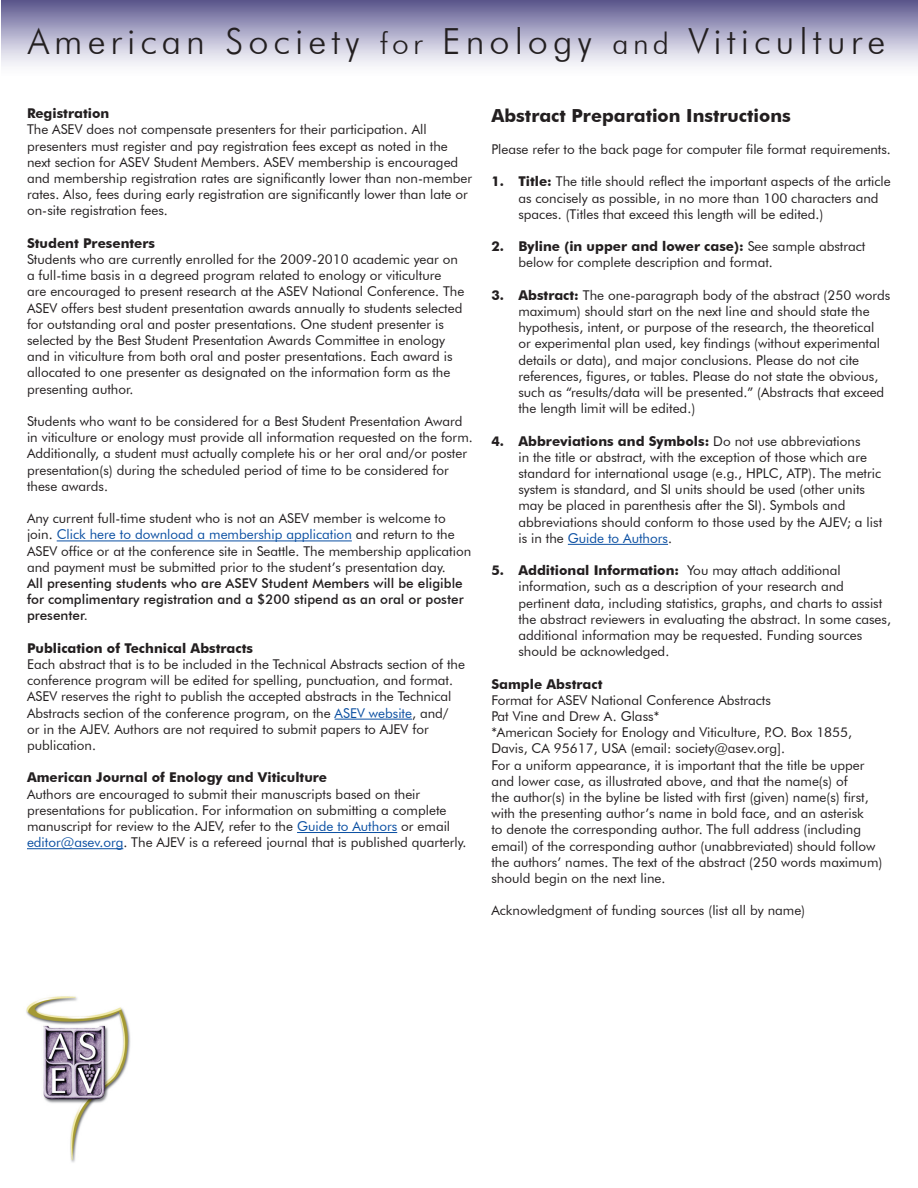
<style>
.page{position:relative;width:918px;height:1188px;background:#fff}
.page>*{position:absolute;margin:0;border:0;box-sizing:border-box;transform-origin:0 0}
.t1{font:300 36px "Futura BT";letter-spacing:.14em;color:#231f20}
.t2{font:700 18px "Futura BT";color:#231f20}
.t3{font:13.5px/16.2px "Futura BT";color:#231f20}
.t4{font:700 13.5px "Futura BT";color:#231f20}
.s1{font-size:30px}
.s2{color:#0a4fa2}
.s3{font-weight:500}
.s4{font-weight:700}
</style>
<div class="page">
<img style="left:26px;top:996px;width:105px;height:167px">
<hr style="left:57px;top:541px;width:295px;height:1px;background:#0a4fa2">
<hr style="left:335px;top:719px;width:77px;height:1px;background:#0a4fa2">
<hr style="left:297px;top:832px;width:100px;height:1px;background:#0a4fa2">
<hr style="left:27px;top:848px;width:96px;height:1px;background:#0a4fa2">
<hr style="left:568px;top:544px;width:100px;height:1px;background:#0a4fa2">
<div style="left:2px;top:0;width:916px;height:80px;background:linear-gradient(to bottom,#635f94,#fff)"></div>
<p class="t1" style="left:28px;top:19px;width:859px">American Society <span class="s1">for</span> Enology <span class="s1">and</span> Viticulture</p>
<p class="t4" style="left:27px;top:105px;width:84px">Registration</p>
<p class="t3" style="left:27px;top:121px;width:447px">The ASEV does not compensate presenters for their participation. All presenters must register and pay registration fees except as noted in the next section for ASEV Student Members. ASEV membership is encouraged and membership registration rates are significantly lower than non-member rates. Also, fees during early registration are significantly lower than late or on-site registration fees.</p>
<p class="t4" style="left:27px;top:235px;width:130px">Student Presenters</p>
<p class="t3" style="left:27px;top:251px;width:439px">Students who are currently enrolled for the 2009-2010 academic year on a full-time basis in a degreed program related to enology or viticulture<br>are encouraged to present research at the ASEV National Conference. The ASEV offers best student presentation awards annually to students selected for outstanding oral and poster presentations. One student presenter is selected by the Best Student Presentation Awards Committee in enology and in viticulture from both oral and poster presentations. Each award is allocated to one presenter as designated on the information form as the presenting author.</p>
<p class="t3" style="left:27px;top:413px;width:447px">Students who want to be considered for a Best Student Presentation Award in viticulture or enology must provide all information requested on the form.<br>Additionally, a student must actually complete his or her oral and/or poster presentation(s) during the scheduled period of time to be considered for these awards.</p>
<p class="t3" style="left:27px;top:510px;width:446px">Any current full-time student who is not an ASEV member is welcome to join. <span class="s2">Click here to download a membership application</span> and return to the ASEV office or at the conference site in Seattle. The membership application and payment must be submitted prior to the student’s presentation day.<br><span class="s3">All presenting students who are ASEV Student Members will be eligible for complimentary registration and a $200 stipend as an oral or poster presenter.</span></p>
<p class="t4" style="left:27px;top:640px;width:228px">Publication of Technical Abstracts</p>
<p class="t3" style="left:27px;top:656px;width:440px">Each abstract that is to be included in the Technical Abstracts section of the conference program will be edited for spelling, punctuation, and format.<br>ASEV reserves the right to publish the accepted abstracts in the Technical Abstracts section of the conference program, on the <span class="s2">ASEV website</span>, and/<br>or in the AJEV. Authors are not required to submit papers to AJEV for publication.</p>
<p class="t4" style="left:27px;top:769px;width:302px">American Journal of Enology and Viticulture</p>
<p class="t3" style="left:27px;top:786px;width:441px">Authors are encouraged to submit their manuscripts based on their presentations for publication. For information on submitting a complete manuscript for review to the AJEV, refer to the <span class="s2">Guide to Authors</span> or email <span class="s2">editor@asev.org</span>. The AJEV is a refereed journal that is published quarterly.</p>
<p class="t2" style="left:491px;top:104px;width:301px">Abstract Preparation Instructions</p>
<p class="t3" style="left:491px;top:141px;width:401px">Please refer to the back page for computer file format requirements.</p>
<p class="t3" style="left:518px;top:173px;width:374px;text-indent:-27px"><span class="s4">1. Title:</span> The title should reflect the important aspects of the article as concisely as possible, in no more than 100 characters and spaces. (Titles that exceed this length will be edited.)</p>
<p class="t3" style="left:518px;top:238px;width:349px;text-indent:-27px"><span class="s4">2. Byline (in upper and lower case):</span> See sample abstract below for complete description and format.</p>
<p class="t3" style="left:518px;top:287px;width:373px;text-indent:-27px"><span class="s4">3. Abstract:</span> The one-paragraph body of the abstract (250 words maximum) should start on the next line and should state the hypothesis, intent, or purpose of the research, the theoretical<br>or experimental plan used, key findings (without experimental details or data), and major conclusions. Please do not cite references, figures, or tables. Please do not state the obvious, such as “results/data will be presented.” (Abstracts that exceed the length limit will be edited.)</p>
<p class="t3" style="left:518px;top:433px;width:365px;text-indent:-27px"><span class="s4">4. Abbreviations and Symbols:</span> Do not use abbreviations<br>in the title or abstract, with the exception of those which are standard for international usage (e.g., HPLC, ATP). The metric system is standard, and SI units should be used (other units may be placed in parenthesis after the SI). Symbols and abbreviations should conform to those used by the AJEV; a list is in the <span class="s2">Guide to Authors</span>.</p>
<p class="t3" style="left:518px;top:562px;width:374px;text-indent:-27px"><span class="s4">5. Additional Information:</span> You may attach additional information, such as a description of your research and pertinent data, including statistics, graphs, and charts to assist the abstract reviewers in evaluating the abstract. In some cases, additional information may be requested. Funding sources should be acknowledged.</p>
<p class="t4" style="left:491px;top:676px;width:113px">Sample Abstract</p>
<p class="t3" style="left:491px;top:692px;width:281px">Format for ASEV National Conference Abstracts</p>
<p class="t3" style="left:491px;top:708px;width:169px">Pat Vine and Drew A. Glass*</p>
<p class="t3" style="left:491px;top:724px;width:362px">*American Society for Enology and Viticulture, P.O. Box 1855,<br>Davis, CA 95617, USA (email: society@asev.org].</p>
<p class="t3" style="left:491px;top:757px;width:392px">For a uniform appearance, it is important that the title be upper and lower case, as illustrated above, and that the name(s) of<br>the author(s) in the byline be listed with first (given) name(s) first, with the presenting author’s name in bold face, and an asterisk<br>to denote the corresponding author. The full address (including email) of the corresponding author (unabbreviated) should follow the authors’ names. The text of the abstract (250 words maximum) should begin on the next line.</p>
<p class="t3" style="left:491px;top:902px;width:315px">Acknowledgment of funding sources (list all by name)</p>
</div>
